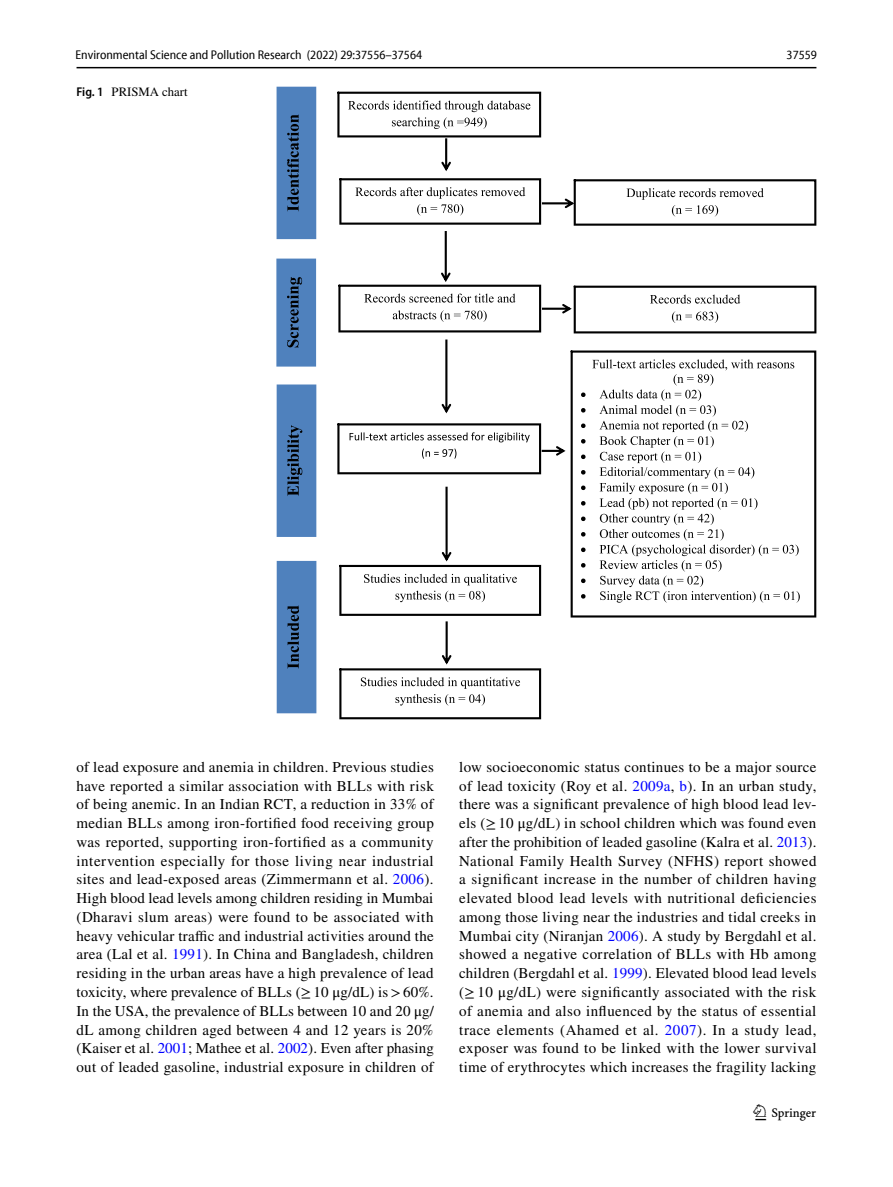
<style>
.page{position:relative;width:893px;height:1187px;background:#fff}
.page>*{position:absolute;margin:0;border:0;box-sizing:border-box;transform-origin:0 0}
.t1{font:22.5px "Springnew Regular 2";color:#000}
.t2{font:15px/18.8px "STIX";letter-spacing:.02em;color:#000;text-align:justify}
.t3{font:semi-condensed 12.75px "Myriad Pro Unic";color:#000}
.t4{font:12.75px "STIX";color:#000}
.s1{font-family:"Myriad Pro";font-weight:600;font-stretch:semi-condensed}
.s2{color:#00f}
</style>
<div class="page">
<hr style="left:77px;top:67px;width:739px;height:1px;background:#000">
<svg style="left:337px;top:92px;width:204px;height:79px"></svg>
<svg style="left:441px;top:339px;width:10px;height:74px"></svg>
<svg style="left:571px;top:350px;width:245px;height:267px"></svg>
<svg style="left:581px;top:392px;width:4px;height:5px"></svg>
<svg style="left:581px;top:408px;width:4px;height:4px"></svg>
<svg style="left:581px;top:423px;width:4px;height:5px"></svg>
<svg style="left:581px;top:439px;width:4px;height:4px"></svg>
<svg style="left:581px;top:454px;width:4px;height:5px"></svg>
<svg style="left:581px;top:470px;width:4px;height:4px"></svg>
<svg style="left:581px;top:485px;width:4px;height:5px"></svg>
<svg style="left:581px;top:501px;width:4px;height:4px"></svg>
<svg style="left:581px;top:516px;width:4px;height:5px"></svg>
<svg style="left:581px;top:532px;width:4px;height:4px"></svg>
<svg style="left:581px;top:547px;width:4px;height:5px"></svg>
<svg style="left:581px;top:563px;width:4px;height:4px"></svg>
<svg style="left:581px;top:578px;width:4px;height:5px"></svg>
<svg style="left:581px;top:594px;width:4px;height:4px"></svg>
<svg style="left:592px;top:359px;width:208px;height:243px"></svg>
<svg style="left:337px;top:423px;width:228px;height:51px"></svg>
<svg style="left:339px;top:486px;width:202px;height:233px"></svg>
<svg style="left:277px;top:87px;width:39px;height:152px;background:#4977af"></svg>
<svg style="left:276px;top:258px;width:40px;height:108px;background:#4c7ab1"></svg>
<svg style="left:277px;top:384px;width:39px;height:153px;background:#4b79b2"></svg>
<svg style="left:277px;top:561px;width:39px;height:152px;background:#4b7ab3"></svg>
<svg style="left:338px;top:178px;width:478px;height:155px"></svg>
<p class="t3" style="left:76px;top:50px;width:348px">Environmental Science and Pollution Research (2022) 29:37556–37564</p>
<p class="t3" style="left:787px;top:50px;width:32px">37559</p>
<p class="t4" style="left:77px;top:83px;width:113px"><span class="s1">Fig. 1</span> PRISMA chart</p>
<p class="t2" style="left:77px;top:758px;width:359px">of lead exposure and anemia in children. Previous studies have reported a similar association with BLLs with risk of being anemic. In an Indian RCT, a reduction in 33% of median BLLs among iron-fortified food receiving group was reported, supporting iron-fortified as a community intervention especially for those living near industrial sites and lead-exposed areas (Zimmermann et al. <span class="s2">2006</span>).<br>High blood lead levels among children residing in Mumbai (Dharavi slum areas) were found to be associated with heavy vehicular traffic and industrial activities around the area (Lal et al. <span class="s2">1991</span>). In China and Bangladesh, children residing in the urban areas have a high prevalence of lead toxicity, where prevalence of BLLs (≥10 μg/dL) is&gt;60%.<br>In the USA, the prevalence of BLLs between 10 and 20 μg/ dL among children aged between 4 and 12 years is 20% (Kaiser et al. <span class="s2">2001</span>; Mathee et al. <span class="s2">2002</span>). Even after phasing out of leaded gasoline, industrial exposure in children of</p>
<p class="t2" style="left:459px;top:758px;width:359px">low socioeconomic status continues to be a major source of lead toxicity (Roy et al. <span class="s2">2009a</span>, <span class="s2">b</span>). In an urban study, there was a significant prevalence of high blood lead lev&shy;els (≥10 μg/dL) in school children which was found even after the prohibition of leaded gasoline (Kalra et al. <span class="s2">2013</span>).<br>National Family Health Survey (NFHS) report showed a significant increase in the number of children having elevated blood lead levels with nutritional deficiencies among those living near the industries and tidal creeks in Mumbai city (Niranjan <span class="s2">2006</span>). A study by Bergdahl et al. showed a negative correlation of BLLs with Hb among children (Bergdahl et al. <span class="s2">1999</span>). Elevated blood lead levels (≥ 10 μg/dL) were significantly associated with the risk of anemia and also influenced by the status of essential trace elements (Ahamed et al. <span class="s2">2007</span>). In a study lead, exposer was found to be linked with the lower survival time of erythrocytes which increases the fragility lacking</p>
<h1 class="t1" style="left:755px;top:1104px;width:62px">1 3</h1>
</div>
